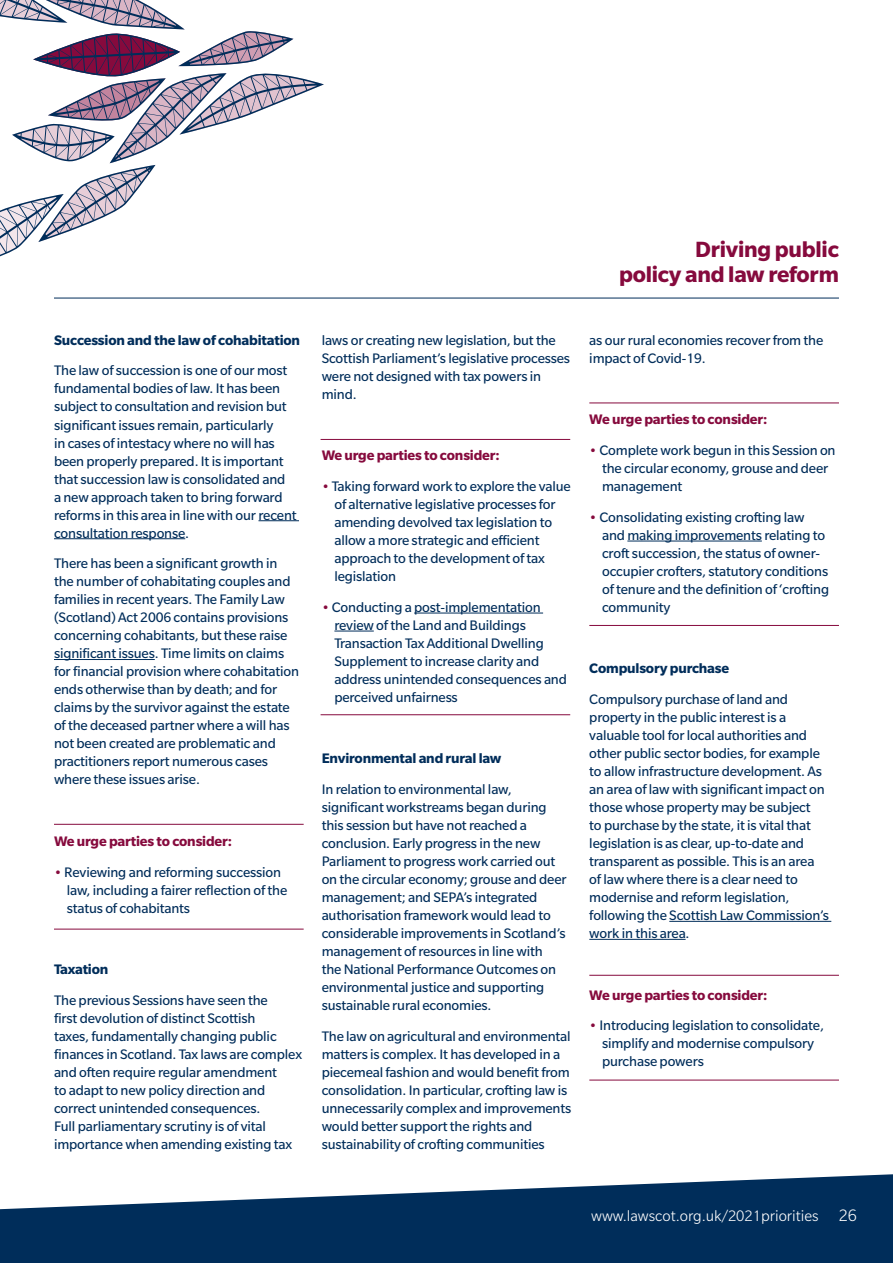
<style>
.page{position:relative;width:893px;height:1263px;background:#fff}
.page>*{position:absolute;margin:0;border:0;box-sizing:border-box;transform-origin:0 0}
.t1{font:700 24px/25.5px "Slate Std";letter-spacing:-.01em;color:#860a3d;text-align:right}
.t2{font:300 16.5px "Slate Std";color:#fff}
.t3{font:15px/18px "Slate Std";letter-spacing:-.01em;color:#002d5a}
.t4{font:700 15px "Slate Std";letter-spacing:-.01em;color:#860a3d}
.t5{font:700 15px "Slate Std";letter-spacing:-.01em;color:#002d5a}
.s1{color:#860a3d}
.s2{font-size:18px}
</style>
<div class="page">
<svg style="left:0;top:1174px;width:893px;height:89px;fill:#002d5a"></svg>
<hr style="left:258px;top:520px;width:41px;height:1px;background:#002d5a">
<hr style="left:54px;top:538px;width:131px;height:1px;background:#002d5a">
<hr style="left:54px;top:659px;width:101px;height:1px;background:#002d5a">
<hr style="left:414px;top:613px;width:129px;height:1px;background:#002d5a">
<hr style="left:334px;top:631px;width:40px;height:1px;background:#002d5a">
<hr style="left:627px;top:541px;width:135px;height:1px;background:#002d5a">
<hr style="left:669px;top:921px;width:162px;height:1px;background:#002d5a">
<hr style="left:589px;top:939px;width:97px;height:1px;background:#002d5a">
<hr style="left:54px;top:298px;width:785px;height:1px;background:#002d5a">
<hr style="left:54px;top:824px;width:250px;height:1px;background:#860a3d">
<hr style="left:54px;top:929px;width:250px;height:1px;background:#860a3d">
<hr style="left:321px;top:439px;width:249px;height:1px;background:#860a3d">
<hr style="left:321px;top:714px;width:249px;height:1px;background:#860a3d">
<hr style="left:589px;top:975px;width:250px;height:1px;background:#860a3d">
<hr style="left:589px;top:1080px;width:250px;height:1px;background:#860a3d">
<hr style="left:589px;top:403px;width:250px;height:1px;background:#860a3d">
<hr style="left:589px;top:625px;width:250px;height:1px;background:#860a3d">
<svg style="left:0;top:0;width:324px;height:257px"></svg>
<p class="t5" style="left:54px;top:332px;width:248px">Succession and the law of cohabitation</p>
<p class="t3" style="left:54px;top:362px;width:244px">The law of succession is one of our most fundamental bodies of law. It has been subject to consultation and revision but significant issues remain, particularly<br>in cases of intestacy where no will has been properly prepared. It is important that succession law is consolidated and<br>a new approach taken to bring forward reforms in this area in line with our recent consultation response.</p>
<p class="t3" style="left:54px;top:554px;width:246px">There has been a significant growth in the number of cohabitating couples and families in recent years. The Family Law (Scotland) Act 2006 contains provisions concerning cohabitants, but these raise significant issues. Time limits on claims for financial provision where cohabitation ends otherwise than by death; and for claims by the survivor against the estate of the deceased partner where a will has not been created are problematic and practitioners report numerous cases where these issues arise.</p>
<p class="t4" style="left:54px;top:833px;width:180px">We urge parties to consider:</p>
<p class="t3" style="left:67px;top:863px;width:222px;text-indent:-13px"><span class="s1">•</span> Reviewing and reforming succession law, including a fairer reflection of the status of cohabitants</p>
<p class="t5" style="left:54px;top:961px;width:56px">Taxation</p>
<p class="t3" style="left:54px;top:991px;width:250px">The previous Sessions have seen the<br>first devolution of distinct Scottish<br>taxes, fundamentally changing public finances in Scotland. Tax laws are complex and often require regular amendment<br>to adapt to new policy direction and correct unintended consequences.<br>Full parliamentary scrutiny is of vital importance when amending existing tax</p>
<h1 class="t1" style="left:619px;top:236px;width:221px">Driving public<br>policy and law reform</h1>
<p class="t3" style="left:322px;top:331px;width:250px">laws or creating new legislation, but the<br>Scottish Parliament’s legislative processes were not designed with tax powers in mind.</p>
<p class="t4" style="left:322px;top:447px;width:180px">We urge parties to consider:</p>
<p class="t3" style="left:334px;top:477px;width:238px;text-indent:-13px"><span class="s1">•</span> Taking forward work to explore the value of alternative legislative processes for amending devolved tax legislation to allow a more strategic and efficient approach to the development of tax legislation</p>
<p class="t3" style="left:334px;top:598px;width:234px;text-indent:-13px"><span class="s1">•</span> Conducting a post-implementation review of the Land and Buildings Transaction Tax Additional Dwelling Supplement to increase clarity and address unintended consequences and perceived unfairness</p>
<p class="t5" style="left:322px;top:750px;width:181px">Environmental and rural law</p>
<p class="t3" style="left:322px;top:780px;width:246px">In relation to environmental law, significant workstreams began during this session but have not reached a conclusion. Early progress in the new Parliament to progress work carried out on the circular economy; grouse and deer management; and SEPA’s integrated authorisation framework would lead to considerable improvements in Scotland’s management of resources in line with<br>the National Performance Outcomes on environmental justice and supporting sustainable rural economies.</p>
<p class="t3" style="left:322px;top:1027px;width:251px">The law on agricultural and environmental matters is complex. It has developed in a piecemeal fashion and would benefit from consolidation. In particular, crofting law is unnecessarily complex and improvements would better support the rights and sustainability of crofting communities</p>
<p class="t3" style="left:589px;top:331px;width:236px">as our rural economies recover from the impact of Covid-19.</p>
<p class="t4" style="left:589px;top:411px;width:180px">We urge parties to consider:</p>
<p class="t3" style="left:602px;top:441px;width:235px;text-indent:-13px"><span class="s1">•</span> Complete work begun in this Session on the circular economy, grouse and deer management</p>
<p class="t3" style="left:602px;top:508px;width:229px;text-indent:-13px"><span class="s1">•</span> Consolidating existing crofting law and making improvements relating to croft succession, the status of owner&shy;occupier crofters, statutory conditions of tenure and the definition of ‘crofting community</p>
<p class="t5" style="left:589px;top:660px;width:141px">Compulsory purchase</p>
<p class="t3" style="left:589px;top:690px;width:241px">Compulsory purchase of land and property in the public interest is a valuable tool for local authorities and other public sector bodies, for example to allow infrastructure development. As an area of law with significant impact on those whose property may be subject<br>to purchase by the state, it is vital that legislation is as clear, up-to-date and transparent as possible. This is an area of law where there is a clear need to modernise and reform legislation, following the Scottish Law Commission’s work in this area.</p>
<p class="t4" style="left:589px;top:987px;width:180px">We urge parties to consider:</p>
<p class="t3" style="left:602px;top:1016px;width:223px;text-indent:-13px"><span class="s1">•</span> Introducing legislation to consolidate, simplify and modernise compulsory purchase powers</p>
<p class="t2" style="left:591px;top:1208px;width:267px">www.lawscot.org.uk/2021priorities <span class="s2">26</span></p>
</div>
